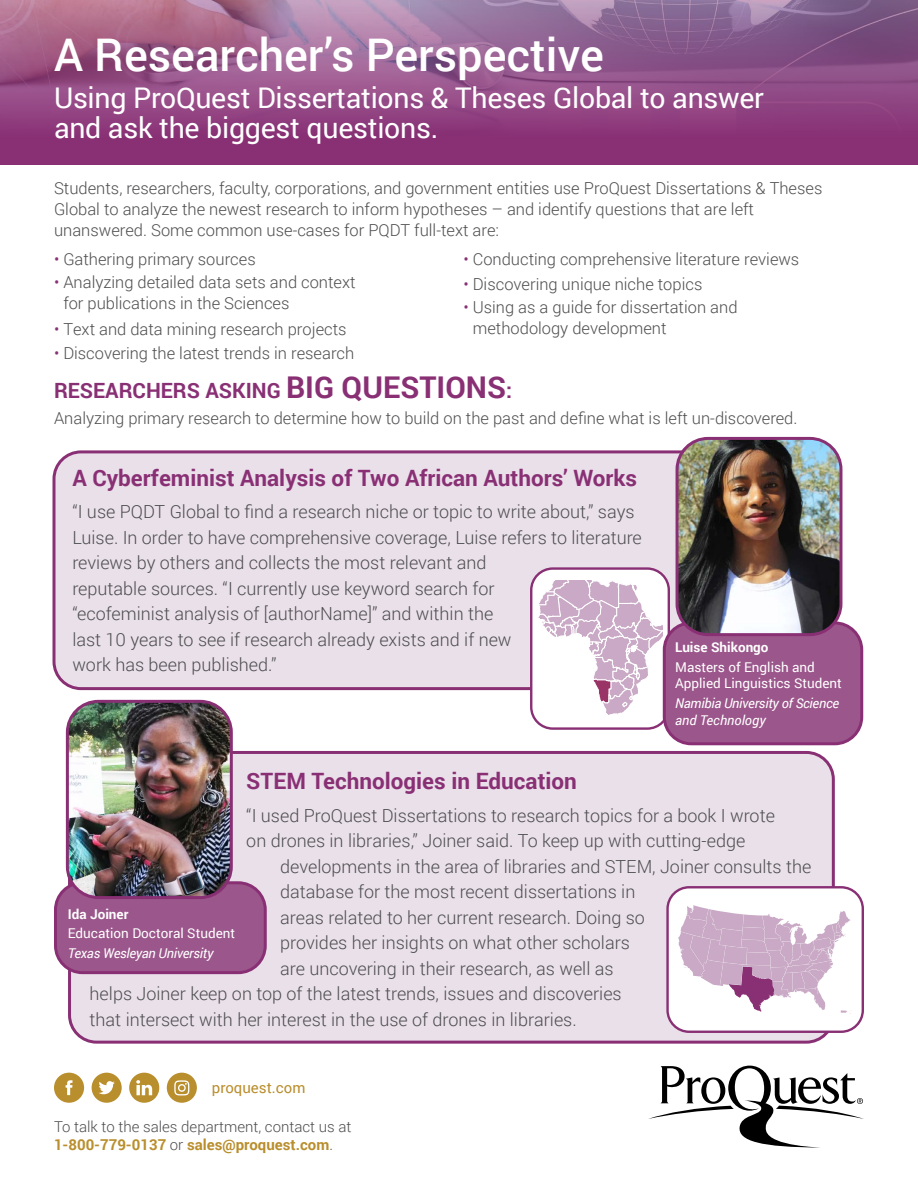
<style>
.page{position:relative;width:918px;height:1188px;background:#fff}
.page>*{position:absolute;margin:0;border:0;box-sizing:border-box;transform-origin:0 0}
.t1{font:500 45px "Roboto";color:#fff}
.t2{font:28.5px/30px "Roboto";letter-spacing:-.01em;color:#fff}
.t3{font:700 22.5px "Roboto";color:#893075}
.t4{font:700 21px "Roboto";color:#893075}
.t5{font:300 18px/25.5px "Roboto";color:#4d4d4f}
.t6{font:300 16.5px/21px "Roboto";color:#4d4d4f}
.t7{font:300 15px/18px "Roboto";color:#4d4d4f}
.t8{font:15px "Roboto";color:#b98e2d}
.t9{font:13.5px/16.5px "Roboto";color:#fff}
.t10{font:italic 13.5px/16.5px "Roboto";letter-spacing:-.02em;color:#fff}
.t11{font:700 13.5px "Roboto";color:#fff}
.s1{color:#893075}
.s2{font-size:30px}
.s3{font-weight:700;color:#b98e2d}
</style>
<div class="page">
<div style="left:54px;top:452px;width:682px;height:237px;background:#eae0ea;border-radius:27px"></div>
<div style="left:52px;top:450px;width:686px;height:240px;border:3px solid #893075;border-radius:27px"></div>
<svg style="left:0;top:0;width:918px;height:165px;background:#935187"></svg>
<div style="left:54px;top:1073px;width:30px;height:30px;background:#b98e2d;border-radius:50%"></div>
<svg style="left:66px;top:1080px;width:7px;height:15px"></svg>
<div style="left:92px;top:1073px;width:30px;height:30px;background:#b98e2d;border-radius:50%"></div>
<svg style="left:99px;top:1081px;width:16px;height:13px"></svg>
<div style="left:167px;top:1073px;width:30px;height:30px;background:#b98e2d;border-radius:50%"></div>
<svg style="left:174px;top:1080px;width:15px;height:15px"></svg>
<div style="left:129px;top:1073px;width:30px;height:30px;background:#b98e2d;border-radius:50%"></div>
<svg style="left:136px;top:1080px;width:16px;height:15px"></svg>
<svg style="left:648px;top:1065px;width:216px;height:82px"></svg>
<div style="left:531px;top:569px;width:138px;height:160px;background:#fff;border-radius:22px"></div>
<div style="left:530px;top:567px;width:140px;height:163px;border:2px solid #893075;border-radius:22px"></div>
<svg style="left:538px;top:580px;width:124px;height:135px"></svg>
<div style="left:664px;top:623px;width:198px;height:121px;background:#9b568b;border-radius:27px"></div>
<div style="left:663px;top:621px;width:200px;height:124px;border:3px solid #893075;border-radius:27px"></div>
<img style="left:677px;top:438px;width:164px;height:197px">
<div style="left:676px;top:437px;width:166px;height:199px;border:3px solid #893075;border-radius:31px"></div>
<div style="left:70px;top:752px;width:763px;height:290px;background:#eae0ea;border-radius:27px"></div>
<div style="left:68px;top:751px;width:767px;height:293px;border:3px solid #893075;border-radius:27px"></div>
<div style="left:668px;top:887px;width:195px;height:145px;background:#fff;border-radius:22px"></div>
<svg style="left:678px;top:905px;width:173px;height:109px"></svg>
<div style="left:666px;top:886px;width:198px;height:147px;border:2px solid #893075;border-radius:22px"></div>
<div style="left:56px;top:883px;width:209px;height:90px;background:#9b568b;border-radius:27px"></div>
<div style="left:54px;top:881px;width:213px;height:93px;border:3px solid #893075;border-radius:27px"></div>
<img style="left:67px;top:701px;width:164px;height:194px">
<div style="left:66px;top:700px;width:167px;height:199px;border:3px solid #893075;border-radius:31px"></div>
<h1 class="t1" style="left:54px;top:23px;width:551px">A Researcher’s Perspective</h1>
<h2 class="t2" style="left:54px;top:82px;width:712px">Using ProQuest Dissertations &amp; Theses Global to answer and ask the biggest questions.</h2>
<p class="t6" style="left:54px;top:178px;width:770px">Students, researchers, faculty, corporations, and government entities use ProQuest Dissertations &amp; Theses<br>Global to analyze the newest research to inform hypotheses – and identify questions that are left unanswered. Some common use-cases for PQDT full-text are:</p>
<p class="t6" style="left:54px;top:249px;width:203px"><span class="s1">•</span> Gathering primary sources</p>
<p class="t6" style="left:63px;top:272px;width:294px;text-indent:-9px"><span class="s1">•</span> Analyzing detailed data sets and context for publications in the Sciences</p>
<p class="t6" style="left:54px;top:318px;width:294px"><span class="s1">•</span> Text and data mining research projects</p>
<p class="t6" style="left:54px;top:342px;width:302px"><span class="s1">•</span> Discovering the latest trends in research</p>
<p class="t6" style="left:463px;top:249px;width:337px"><span class="s1">•</span> Conducting comprehensive literature reviews</p>
<p class="t6" style="left:463px;top:273px;width:240px"><span class="s1">•</span> Discovering unique niche topics</p>
<p class="t6" style="left:473px;top:296px;width:266px;text-indent:-9px"><span class="s1">•</span> Using as a guide for dissertation and methodology development</p>
<p class="t4" style="left:54px;top:376px;width:460px">RESEARCHERS ASKING <span class="s2">BIG QUESTIONS</span>:</p>
<p class="t6" style="left:54px;top:407px;width:745px">Analyzing primary research to determine how to build on the past and define what is left un-discovered.</p>
<p class="t3" style="left:72px;top:462px;width:566px">A Cyberfeminist Analysis of Two African Authors’ Works</p>
<p class="t5" style="left:72px;top:498px;width:571px">“I use PQDT Global to find a research niche or topic to write about,” says Luise. In order to have comprehensive coverage, Luise refers to literature reviews by others and collects the most relevant and<br>reputable sources. “I currently use keyword search for<br>“ecofeminist analysis of [authorName]” and within the<br>last 10 years to see if research already exists and if new<br>work has been published.”</p>
<p class="t11" style="left:675px;top:638px;width:95px">Luise Shikongo</p>
<p class="t9" style="left:675px;top:658px;width:168px">Masters of English and<br>Applied Linguistics Student</p>
<p class="t10" style="left:675px;top:695px;width:166px">Namibia University of Science and Technology</p>
<p class="t3" style="left:246px;top:765px;width:332px">STEM Technologies in Education</p>
<p class="t5" style="left:246px;top:802px;width:530px">“I used ProQuest Dissertations to research topics for a book I wrote on drones in libraries,” Joiner said. To keep up with cutting-edge</p>
<p class="t5" style="left:280px;top:853px;width:533px">developments in the area of libraries and STEM, Joiner consults the</p>
<p class="t5" style="left:280px;top:878px;width:357px">database for the most recent dissertations in</p>
<p class="t5" style="left:280px;top:904px;width:366px">areas related to her current research. Doing so</p>
<p class="t5" style="left:280px;top:929px;width:351px">provides her insights on what other scholars</p>
<p class="t5" style="left:280px;top:955px;width:335px">are uncovering in their research, as well as</p>
<p class="t5" style="left:90px;top:980px;width:534px">helps Joiner keep on top of the latest trends, issues and discoveries</p>
<p class="t5" style="left:90px;top:1006px;width:489px">that intersect with her interest in the use of drones in libraries.</p>
<p class="t11" style="left:68px;top:904px;width:62px">Ida Joiner</p>
<p class="t9" style="left:68px;top:925px;width:169px">Education Doctoral Student</p>
<p class="t10" style="left:68px;top:945px;width:147px">Texas Wesleyan University</p>
<p class="t8" style="left:212px;top:1077px;width:95px">proquest.com</p>
<p class="t7" style="left:54px;top:1117px;width:299px">To talk to the sales department, contact us at<br><span class="s3">1-800-779-0137</span> or <span class="s3">sales@proquest.com</span>.</p>
</div>
